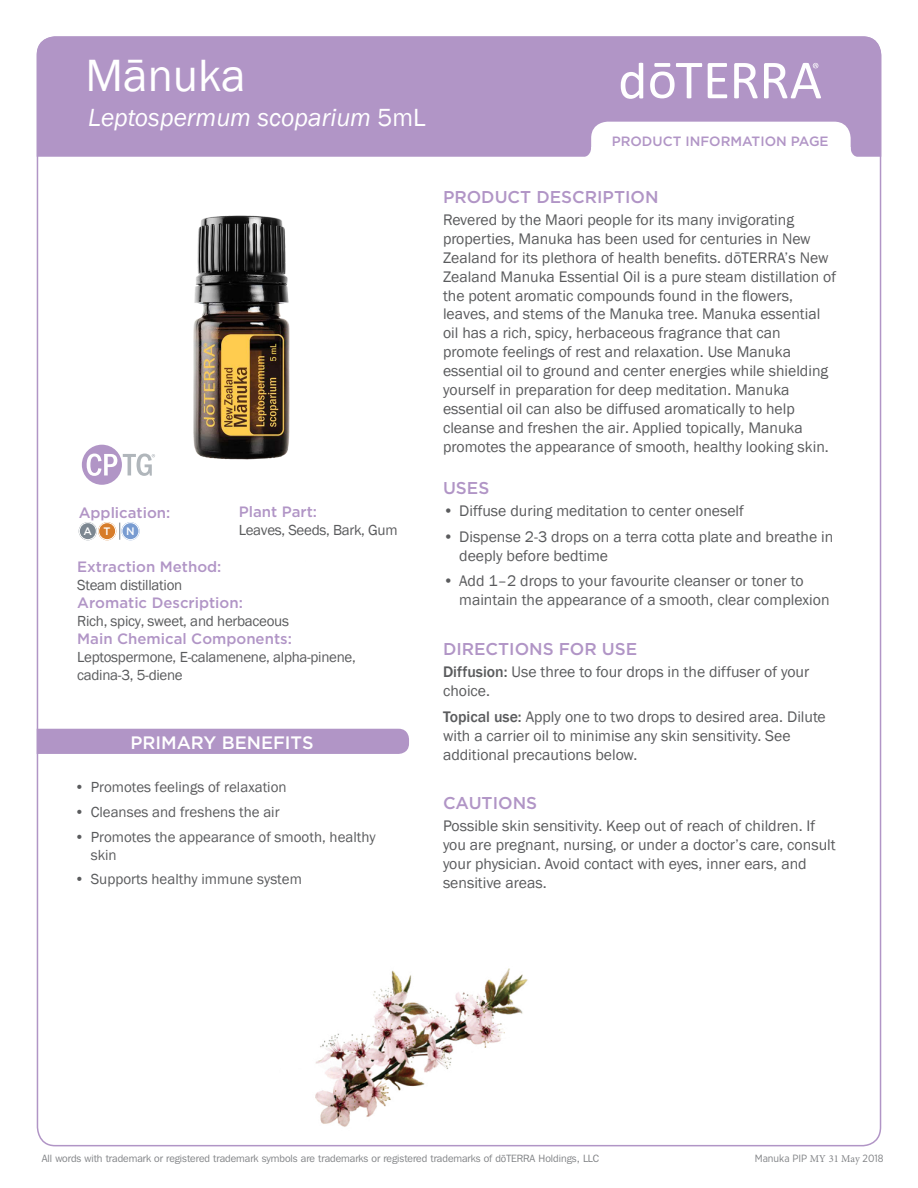
<style>
.page{position:relative;width:918px;height:1188px;background:#fff}
.page>*{position:absolute;margin:0;border:0;box-sizing:border-box;transform-origin:0 0}
.t1{font:46.5px "Franklin Gothic";color:#fff}
.t2{font:italic 25.5px "Franklin Gothic";color:#fff}
.t3{font:500 18px "Gotham";color:#fff}
.t4{font:500 17.1px "Gotham";color:#b195c6}
.t5{font:15.75px/18.9px "Franklin Gothic";color:#5a5b5d}
.t6{font:15px/18px "Franklin Gothic";color:#5a5b5d}
.t7{font:15px/18px "Franklin Gothic";letter-spacing:-.02em;color:#5a5b5d}
.t8{font:500 15px "Gotham";color:#b195c6}
.t9{font:15px "Franklin Gothic";letter-spacing:-.02em;color:#5a5b5d}
.t10{font:500 15px "Gotham";color:#b194c5}
.t11{font:500 13.5px "Gotham";color:#b195c6}
.t12{font:500 10.8px "Gotham";color:#fff}
.t13{font:10.5px "Franklin Gothic IT Cby BT";color:#808285}
.t14{font:10.5px "Gotham Narrow";color:#808285}
.s1{font-style:normal}
.s2{font-weight:500}
.s3{font-family:"Franklin Gothic"}
.s4{font-family:"Minion Pro"}
</style>
<div class="page">
<img style="left:193px;top:215px;width:97px;height:245px">
<div style="left:37px;top:36px;width:844px;height:121px;background:#b195c6"></div>
<svg style="left:734px;top:63px;width:24px;height:35px"></svg>
<svg style="left:708px;top:63px;width:19px;height:35px"></svg>
<svg style="left:650px;top:63px;width:52px;height:35px"></svg>
<svg style="left:621px;top:63px;width:22px;height:36px"></svg>
<svg style="left:764px;top:63px;width:57px;height:35px"></svg>
<svg style="left:581px;top:122px;width:280px;height:35px"></svg>
<div style="left:37px;top:729px;width:372px;height:25px;background:#b195c6"></div>
<svg style="left:119px;top:523px;width:1px;height:17px"></svg>
<svg style="left:79px;top:522px;width:18px;height:18px"></svg>
<div style="left:79px;top:523px;width:17px;height:17px;border:1px solid #fff;border-radius:50%"></div>
<div style="left:98px;top:522px;width:18px;height:18px;background:#d77c29;border-radius:50%"></div>
<div style="left:98px;top:523px;width:18px;height:17px;border:1px solid #fff;border-radius:50%"></div>
<svg style="left:121px;top:522px;width:19px;height:18px"></svg>
<div style="left:122px;top:523px;width:17px;height:17px;border:1px solid #fff;border-radius:50%"></div>
<svg style="left:82px;top:445px;width:73px;height:40px"></svg>
<img style="left:315px;top:968px;width:213px;height:159px">
<h1 class="t1" style="left:85px;top:47px;width:162px">Mānuka</h1>
<h2 class="t2" style="left:88px;top:101px;width:339px">Leptospermum scoparium <span class="s1">5mL</span></h2>
<p class="t11" style="left:612px;top:132px;width:218px">PRODUCT INFORMATION PAGE</p>
<p class="t10" style="left:79px;top:503px;width:93px">Application:</p>
<p class="t12" style="left:84px;top:524px;width:29px">A T</p>
<p class="t12" style="left:126px;top:524px;width:10px">N</p>
<p class="t8" style="left:239px;top:502px;width:80px">Plant Part:</p>
<p class="t9" style="left:239px;top:521px;width:160px">Leaves, Seeds, Bark, Gum</p>
<p class="t8" style="left:77px;top:557px;width:146px">Extraction Method:</p>
<p class="t7" style="left:77px;top:576px;width:107px">Steam distillation</p>
<p class="t8" style="left:77px;top:593px;width:167px">Aromatic Description:</p>
<p class="t7" style="left:77px;top:612px;width:213px">Rich, spicy, sweet, and herbaceous</p>
<p class="t8" style="left:77px;top:629px;width:216px">Main Chemical Components:</p>
<p class="t7" style="left:77px;top:648px;width:280px">Leptospermone, E-calamenene, alpha-pinene, cadina-3, 5-diene</p>
<p class="t3" style="left:130px;top:730px;width:185px">PRIMARY BENEFITS</p>
<p class="t6" style="left:75px;top:779px;width:214px">• Promotes feelings of relaxation</p>
<p class="t6" style="left:75px;top:803px;width:207px">• Cleanses and freshens the air</p>
<p class="t6" style="left:91px;top:828px;width:287px;text-indent:-16px">• Promotes the appearance of smooth, healthy skin</p>
<p class="t6" style="left:75px;top:871px;width:229px">• Supports healthy immune system</p>
<p class="t4" style="left:443px;top:185px;width:217px">PRODUCT DESCRIPTION</p>
<p class="t5" style="left:443px;top:211px;width:395px">Revered by the Maori people for its many invigorating properties, Manuka has been used for centuries in New Zealand for its plethora of health benefits. dōTERRA’s New Zealand Manuka Essential Oil is a pure steam distillation of the potent aromatic compounds found in the flowers, leaves, and stems of the Manuka tree. Manuka essential oil has a rich, spicy, herbaceous fragrance that can promote feelings of rest and relaxation. Use Manuka essential oil to ground and center energies while shielding yourself in preparation for deep meditation. Manuka essential oil can also be diffused aromatically to help cleanse and freshen the air. Applied topically, Manuka promotes the appearance of smooth, healthy looking skin.</p>
<p class="t4" style="left:443px;top:477px;width:48px">USES</p>
<p class="t5" style="left:443px;top:502px;width:302px">• Diffuse during meditation to center oneself</p>
<p class="t5" style="left:459px;top:527px;width:376px;text-indent:-16px">• Dispense 2-3 drops on a terra cotta plate and breathe in deeply before bedtime</p>
<p class="t5" style="left:459px;top:572px;width:372px;text-indent:-16px">• Add 1–2 drops to your favourite cleanser or toner to maintain the appearance of a smooth, clear complexion</p>
<p class="t4" style="left:443px;top:638px;width:196px">DIRECTIONS FOR USE</p>
<p class="t5" style="left:443px;top:663px;width:368px"><span class="s2">Diffusion:</span> Use three to four drops in the diffuser of your choice.</p>
<p class="t5" style="left:443px;top:708px;width:384px"><span class="s2">Topical use:</span> Apply one to two drops to desired area. Dilute with a carrier oil to minimise any skin sensitivity. See additional precautions below.</p>
<p class="t4" style="left:443px;top:791px;width:96px">CAUTIONS</p>
<p class="t5" style="left:443px;top:816px;width:394px">Possible skin sensitivity. Keep out of reach of children. If you are pregnant, nursing, or under a doctor’s care, consult your physician. Avoid contact with eyes, inner ears, and sensitive areas.</p>
<p class="t13" style="left:42px;top:1152px;width:559px">All words with trademark or registered trademark symbols are trademarks or registered trademarks of d<span class="s3">ō</span>TERRA Holdings, LLC</p>
<p class="t14" style="left:755px;top:1152px;width:130px">Manuka PIP <span class="s4">MY 31 May</span> 2018</p>
</div>
